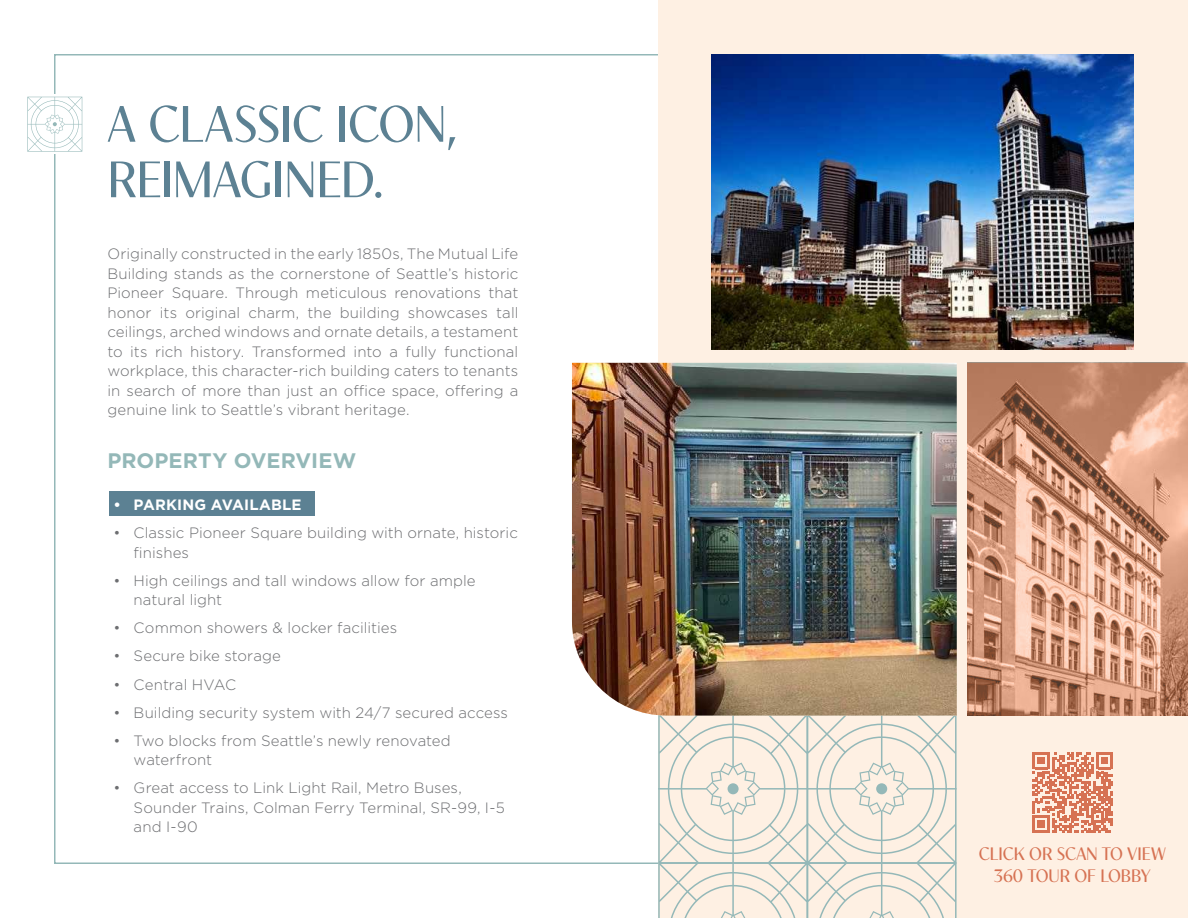
<style>
.page{position:relative;width:1188px;height:918px;background:#fff}
.page>*{position:absolute;margin:0;border:0;box-sizing:border-box;transform-origin:0 0}
.t1{font:51px/55.5px "Contralto Small";letter-spacing:-.005em;color:#5c8193}
.t2{font:700 21px "Gotham";letter-spacing:.005em;color:#94b8b8}
.t3{font:18px/21.6px "Contralto Small";color:#d67253;text-align:center}
.t4{font:300 15px/19.5px "Gotham";letter-spacing:.005em;color:#6d6e71}
.t5{font:700 15px "Gotham";letter-spacing:.01em;color:#fff}
</style>
<div class="page">
<svg style="left:27px;top:96px;width:56px;height:56px"></svg>
<div style="left:658px;top:1px;width:530px;height:917px;background:#fef0e3"></div>
<svg style="left:658px;top:716px;width:299px;height:202px"></svg>
<img style="left:572px;top:363px;width:385px;height:353px">
<img style="left:711px;top:54px;width:423px;height:295px">
<img style="left:968px;top:363px;width:220px;height:353px">
<svg style="left:27px;top:97px;width:55px;height:55px"></svg>
<svg style="left:1033px;top:752px;width:80px;height:81px"></svg>
<div style="left:109px;top:491px;width:205px;height:25px;background:#5c8193"></div>
<h1 class="t1" style="left:107px;top:92px;width:351px">A CLASSIC ICON,<br>REIMAGINED.</h1>
<p class="t4" style="left:107px;top:244px;width:413px;text-align:justify">Originally constructed in the early 1850s, The Mutual Life Building stands as the cornerstone of Seattle’s historic Pioneer Square. Through meticulous renovations that honor its original charm, the building showcases tall ceilings, arched windows and ornate details, a testament to its rich history. Transformed into a fully functional workplace, this character-rich building caters to tenants in search of more than just an office space, offering a genuine link to Seattle’s vibrant heritage.</p>
<h2 class="t2" style="left:107px;top:447px;width:250px">PROPERTY OVERVIEW</h2>
<p class="t5" style="left:113px;top:495px;width:190px">• PARKING AVAILABLE</p>
<p class="t4" style="left:134px;top:523px;width:386px;text-indent:-20px">• Classic Pioneer Square building with ornate, historic finishes</p>
<p class="t4" style="left:134px;top:570px;width:344px;text-indent:-20px">• High ceilings and tall windows allow for ample natural light</p>
<p class="t4" style="left:113px;top:618px;width:285px">• Common showers &amp; locker facilities</p>
<p class="t4" style="left:113px;top:646px;width:169px">• Secure bike storage</p>
<p class="t4" style="left:113px;top:674px;width:124px">• Central HVAC</p>
<p class="t4" style="left:113px;top:702px;width:396px">• Building security system with 24/7 secured access</p>
<p class="t4" style="left:134px;top:730px;width:319px;text-indent:-20px">• Two blocks from Seattle’s newly renovated waterfront</p>
<p class="t4" style="left:134px;top:778px;width:373px;text-indent:-20px">• Great access to Link Light Rail, Metro Buses,<br>Sounder Trains, Colman Ferry Terminal, SR-99, I-5 and I-90</p>
<p class="t3" style="left:979px;top:842px;width:189px">CLICK OR SCAN TO VIEW<br>360 TOUR OF LOBBY</p>
</div>
